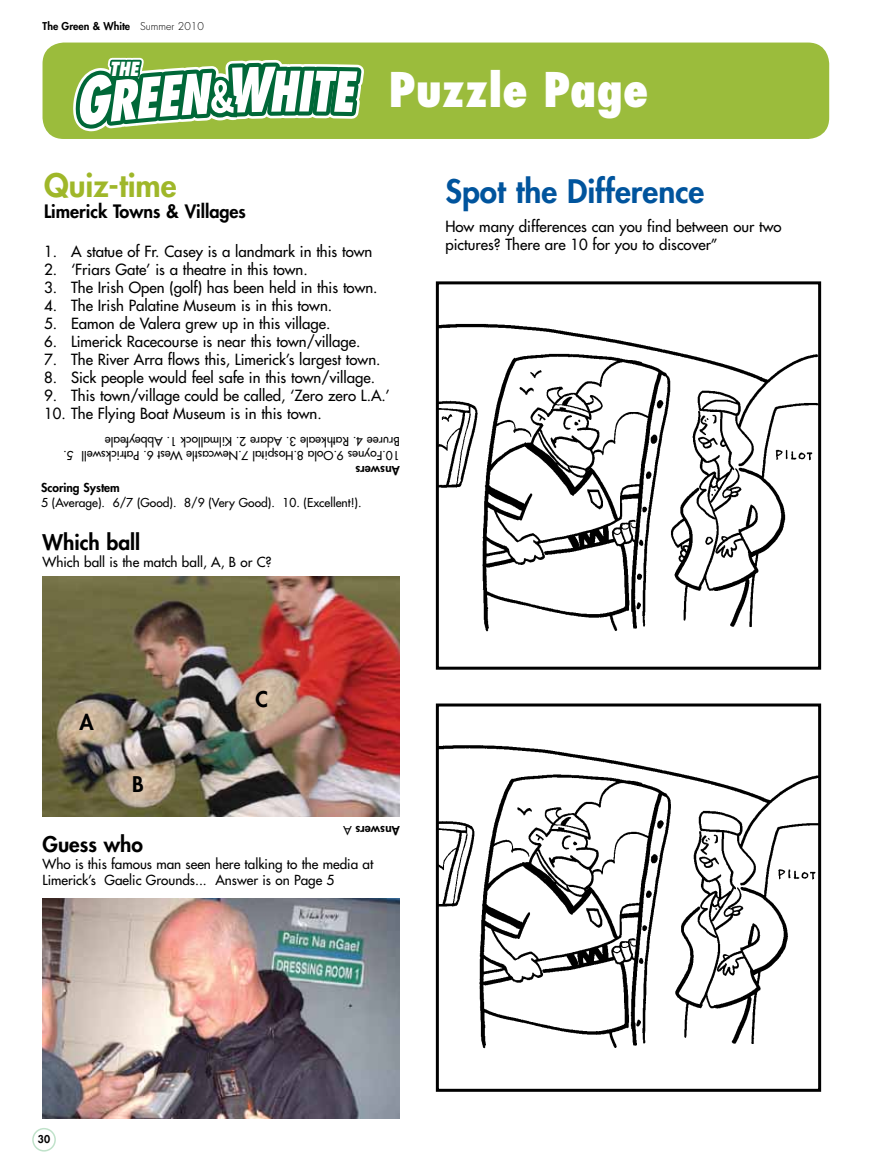
<style>
.page{position:relative;width:893px;height:1170px;background:#fff}
.page>*{position:absolute;margin:0;border:0;box-sizing:border-box;transform-origin:0 0}
.t1{font:800 condensed 46.5px "Futura";color:#fff}
.t2{font:800 31.5px "Futura";color:#00549d}
.t3{font:800 31.5px "Futura";color:#9fb729}
.t4{font:800 21px "Futura";color:#000}
.t5{font:italic 800 condensed 18.9px "Futura";color:#fff}
.t6{font:800 18px "Futura";color:#000}
.t7{font:15px/18px "Futura";color:#000}
.t8{font:13.5px/16.5px "Futura";color:#000}
.t9{font:12px/14.4px "Futura";color:#000}
.t10{font:800 12px "Futura";color:#000}
.t11{font:800 10.5px "Futura";color:#000}
.s1{font-weight:300}
.s2{font-weight:400}
</style>
<div class="page">
<div style="left:43px;top:43px;width:786px;height:96px;background:#9bbc3c;border-radius:21px"></div>
<div style="left:32px;top:1127px;width:24px;height:24px;border:2px solid #c0e2ca;border-radius:50%"></div>
<img style="left:440px;top:323px;width:377px;height:309px">
<div style="left:436px;top:281px;width:385px;height:388px;border:3px solid #000"></div>
<img style="left:440px;top:745px;width:377px;height:304px">
<div style="left:436px;top:703px;width:385px;height:388px;border:3px solid #000"></div>
<svg style="left:66px;top:42px;width:307px;height:90px"></svg>
<img style="left:43px;top:576px;width:357px;height:240px">
<img style="left:43px;top:898px;width:357px;height:220px">
<p class="t11" style="left:43px;top:20px;width:163px">The Green &amp; White <span class="s1">Summer 2010</span></p>
<p class="t5" style="left:109px;top:57px;width:31px">THE</p>
<h1 class="t1" style="left:388px;top:60px;width:261px">Puzzle Page</h1>
<h2 class="t3" style="left:44px;top:165px;width:134px">Quiz-time</h2>
<p class="t6" style="left:44px;top:200px;width:203px">Limerick Towns &amp; Villages</p>
<p class="t7" style="left:44px;top:242px;width:330px">1. A statue of Fr. Casey is a landmark in this town</p>
<p class="t7" style="left:44px;top:260px;width:265px">2. ‘Friars Gate’ is a theatre in this town.</p>
<p class="t7" style="left:44px;top:278px;width:335px">3. The Irish Open (golf) has been held in this town.</p>
<p class="t7" style="left:44px;top:296px;width:290px">4. The Irish Palatine Museum is in this town.</p>
<p class="t7" style="left:44px;top:314px;width:288px">5. Eamon de Valera grew up in this village.</p>
<p class="t7" style="left:44px;top:332px;width:318px">6. Limerick Racecourse is near this town/village.</p>
<p class="t7" style="left:44px;top:350px;width:338px">7. The River Arra flows this, Limerick’s largest town.</p>
<p class="t7" style="left:44px;top:368px;width:333px">8. Sick people would feel safe in this town/village.</p>
<p class="t7" style="left:44px;top:386px;width:348px">9. This town/village could be called, ‘Zero zero L.A.’</p>
<p class="t7" style="left:44px;top:404px;width:279px">10. The Flying Boat Museum is in this town.</p>
<p class="t9" style="left:400px;top:463px;width:338px;rotate:-180deg">10.Foynes 9.Oola 8.Hospital 7.Newcastle West 6. Patrickswell 5.<br>Bruree 4. Rathkeale 3. Adare 2. Kilmallock 1. Abbeyfeale</p>
<p class="t10" style="left:400px;top:478px;width:46px;rotate:-180deg">Answers</p>
<p class="t10" style="left:41px;top:480px;width:80px">Scoring System</p>
<p class="t9" style="left:41px;top:495px;width:322px">5 (Average). 6/7 (Good). 8/9 (Very Good). 10. (Excellent!).</p>
<h3 class="t4" style="left:43px;top:529px;width:99px">Which ball</h3>
<p class="t8" style="left:43px;top:553px;width:231px">Which ball is the match ball, A, B or C?</p>
<h2 class="t2" style="left:445px;top:171px;width:260px">Spot the Difference</h2>
<p class="t7" style="left:445px;top:217px;width:338px">How many differences can you find between our two pictures? There are 10 for you to discover”</p>
<h3 class="t4" style="left:80px;top:709px;width:16px">A</h3>
<h3 class="t4" style="left:132px;top:770px;width:13px">B</h3>
<h3 class="t4" style="left:255px;top:686px;width:14px">C</h3>
<p class="t10" style="left:400px;top:838px;width:58px;rotate:-180deg">Answers <span class="s2">A</span></p>
<h3 class="t4" style="left:43px;top:831px;width:102px">Guess who</h3>
<p class="t8" style="left:43px;top:855px;width:332px">Who is this famous man seen here talking to the media at<br>Limerick’s Gaelic Grounds... Answer is on Page 5</p>
<p class="t11" style="left:38px;top:1132px;width:14px">30</p>
</div>
